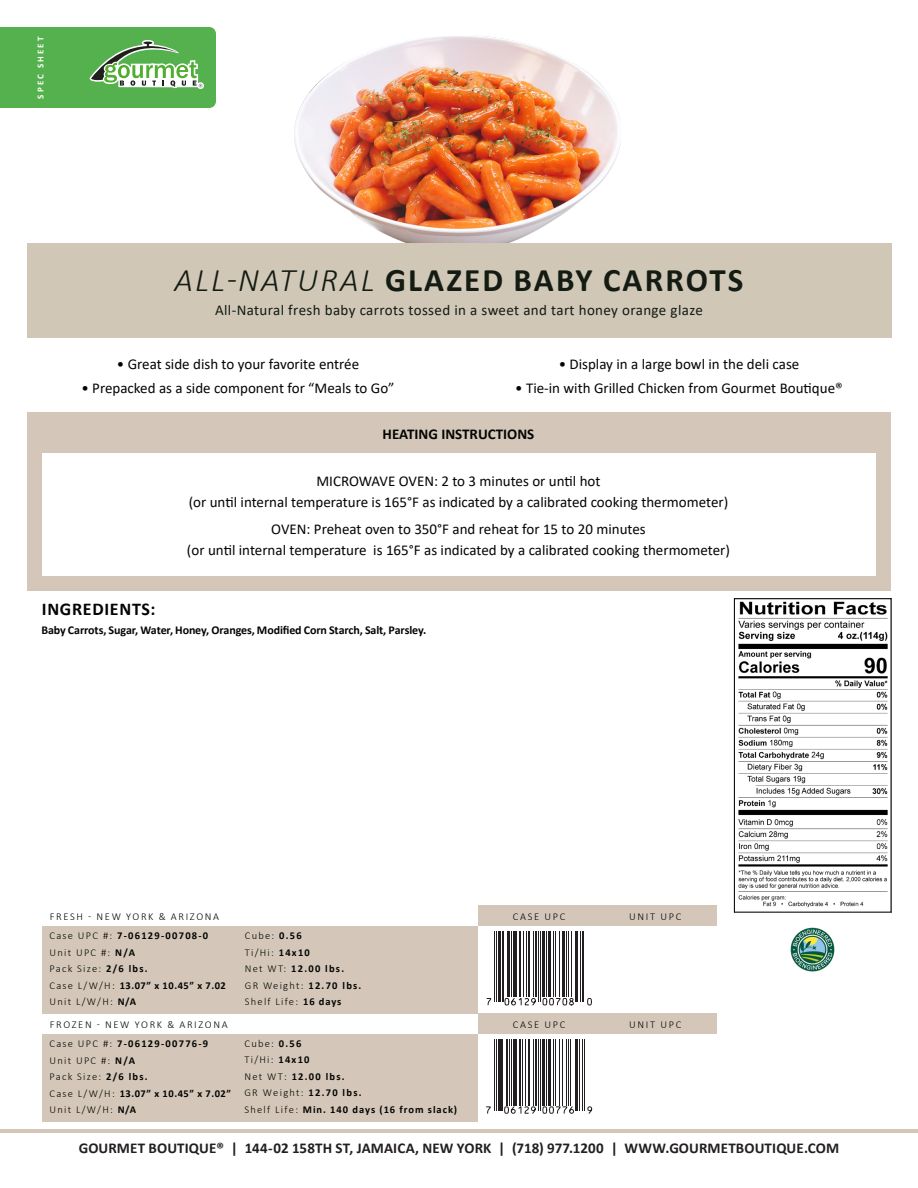
<style>
.page{position:relative;width:918px;height:1188px;background:#fff}
.page>*{position:absolute;margin:0;border:0;box-sizing:border-box;transform-origin:0 0}
.Product_Name{font:700 33px "Calibri";letter-spacing:.065em;color:#131b13}
.product_description{font:700 18px "Calibri";letter-spacing:.04em;color:#040503}
.product_description-2{font:15px "Calibri";color:#040503}
.t1{font:700 15px "Calibri";letter-spacing:.005em;color:#231f20}
.product_description-3{font:15px "Calibri";letter-spacing:.025em;color:#131b13}
.product_description-4{font:700 15px "Calibri";color:#040503}
.product_description-5{font:700 12px "Calibri";letter-spacing:-.01em;color:#040503}
.product_description-6{font:700 10.5px/16.5px "Calibri";letter-spacing:.09em;color:#040503}
.product_description-7{font:300 10.5px "Calibri";letter-spacing:.14em;color:#040503}
.product_description-8{font:300 10.5px "Calibri";letter-spacing:.12em;color:#040503}
.product_description-9{font:700 10.5px "Calibri";letter-spacing:.12em;color:#040503}
.product_description-10{font:300 10.5px "Calibri";letter-spacing:.16em;color:#040503}
.t2{font:700 9px "Calibri";letter-spacing:.245em;color:#fff}
.s1{font-weight:300;font-style:italic}
.s2{font-weight:300}
.s3{font-weight:700}
</style>
<div class="page">
<img style="left:294px;top:36px;width:327px;height:207px">
<hr style="left:0;top:1129px;width:918px;height:3px;background:#d4c7b9">
<svg style="left:0;top:27px;width:216px;height:81px;background:#64b55c"></svg>
<div style="left:42px;top:926px;width:436px;height:88px;background:#d4c7b9"></div>
<div style="left:478px;top:1014px;width:238px;height:20px;background:#d4c7b9"></div>
<div style="left:478px;top:906px;width:238px;height:20px;background:#d4c7b9"></div>
<div style="left:27px;top:412px;width:864px;height:179px;background:#d4c7b9"></div>
<div style="left:27px;top:243px;width:864px;height:95px;background:#d0c7b7"></div>
<div style="left:42px;top:1034px;width:436px;height:88px;background:#d4c7b9"></div>
<hr style="left:494px;top:1039px;width:1px;height:71px;background:#231f20">
<hr style="left:496px;top:1039px;width:1px;height:71px;background:#231f20">
<hr style="left:498px;top:1039px;width:3px;height:71px;background:#231f20">
<hr style="left:501px;top:1039px;width:2px;height:71px;background:#231f20">
<hr style="left:506px;top:1039px;width:2px;height:66px;background:#231f20">
<hr style="left:509px;top:1039px;width:1px;height:66px;background:#231f20">
<hr style="left:511px;top:1039px;width:1px;height:66px;background:#231f20">
<hr style="left:513px;top:1039px;width:4px;height:66px;background:#231f20">
<hr style="left:519px;top:1039px;width:2px;height:66px;background:#231f20">
<hr style="left:523px;top:1039px;width:1px;height:66px;background:#231f20">
<hr style="left:525px;top:1039px;width:1px;height:66px;background:#231f20">
<hr style="left:528px;top:1039px;width:2px;height:66px;background:#231f20">
<hr style="left:533px;top:1039px;width:1px;height:66px;background:#231f20">
<hr style="left:535px;top:1039px;width:2px;height:66px;background:#231f20">
<hr style="left:538px;top:1039px;width:1px;height:71px;background:#231f20">
<hr style="left:540px;top:1039px;width:1px;height:71px;background:#231f20">
<hr style="left:542px;top:1039px;width:3px;height:66px;background:#231f20">
<hr style="left:546px;top:1039px;width:1px;height:66px;background:#231f20">
<hr style="left:548px;top:1039px;width:3px;height:66px;background:#231f20">
<hr style="left:553px;top:1039px;width:1px;height:66px;background:#231f20">
<hr style="left:555px;top:1039px;width:1px;height:66px;background:#231f20">
<hr style="left:559px;top:1039px;width:1px;height:66px;background:#231f20">
<hr style="left:562px;top:1039px;width:1px;height:66px;background:#231f20">
<hr style="left:566px;top:1039px;width:1px;height:66px;background:#231f20">
<hr style="left:568px;top:1039px;width:1px;height:66px;background:#231f20">
<hr style="left:570px;top:1039px;width:1px;height:66px;background:#231f20">
<hr style="left:575px;top:1039px;width:3px;height:71px;background:#231f20">
<hr style="left:579px;top:1039px;width:1px;height:71px;background:#231f20">
<hr style="left:582px;top:1039px;width:1px;height:71px;background:#231f20">
<hr style="left:584px;top:1039px;width:1px;height:71px;background:#231f20">
<svg style="left:486px;top:1106px;width:107px;height:8px"></svg>
<hr style="left:494px;top:931px;width:1px;height:71px;background:#231f20">
<hr style="left:496px;top:931px;width:1px;height:71px;background:#231f20">
<hr style="left:498px;top:931px;width:3px;height:71px;background:#231f20">
<hr style="left:502px;top:931px;width:2px;height:71px;background:#231f20">
<hr style="left:507px;top:931px;width:1px;height:66px;background:#231f20">
<hr style="left:509px;top:931px;width:1px;height:66px;background:#231f20">
<hr style="left:511px;top:931px;width:1px;height:66px;background:#231f20">
<hr style="left:513px;top:931px;width:4px;height:66px;background:#231f20">
<hr style="left:519px;top:931px;width:2px;height:66px;background:#231f20">
<hr style="left:523px;top:931px;width:1px;height:66px;background:#231f20">
<hr style="left:526px;top:931px;width:1px;height:66px;background:#231f20">
<hr style="left:528px;top:931px;width:2px;height:66px;background:#231f20">
<hr style="left:533px;top:931px;width:1px;height:66px;background:#231f20">
<hr style="left:535px;top:931px;width:2px;height:66px;background:#231f20">
<hr style="left:538px;top:931px;width:1px;height:71px;background:#231f20">
<hr style="left:540px;top:931px;width:1px;height:71px;background:#231f20">
<hr style="left:542px;top:931px;width:3px;height:66px;background:#231f20">
<hr style="left:546px;top:931px;width:1px;height:66px;background:#231f20">
<hr style="left:548px;top:931px;width:3px;height:66px;background:#231f20">
<hr style="left:553px;top:931px;width:1px;height:66px;background:#231f20">
<hr style="left:555px;top:931px;width:1px;height:66px;background:#231f20">
<hr style="left:559px;top:931px;width:1px;height:66px;background:#231f20">
<hr style="left:562px;top:931px;width:3px;height:66px;background:#231f20">
<hr style="left:566px;top:931px;width:1px;height:66px;background:#231f20">
<hr style="left:568px;top:931px;width:1px;height:66px;background:#231f20">
<hr style="left:571px;top:931px;width:1px;height:66px;background:#231f20">
<hr style="left:575px;top:931px;width:3px;height:71px;background:#231f20">
<hr style="left:580px;top:931px;width:1px;height:71px;background:#231f20">
<hr style="left:582px;top:931px;width:1px;height:71px;background:#231f20">
<hr style="left:584px;top:931px;width:1px;height:71px;background:#231f20">
<svg style="left:486px;top:997px;width:106px;height:9px"></svg>
<img style="left:738px;top:601px;width:150px;height:307px">
<div style="left:734px;top:598px;width:157px;height:315px;border:1px solid #040503"></div>
<div style="left:42px;top:454px;width:834px;height:122px;background:#fff"></div>
<img style="left:791px;top:928px;width:44px;height:44px">
<p class="t2" style="left:34px;top:99px;width:64px;rotate:-90deg">SPEC SHEET</p>
<p class="Product_Name" style="left:175px;top:256px;width:570px"><span class="s1">ALL-NATURAL</span> GLAZED BABY CARROTS</p>
<p class="product_description-3" style="left:215px;top:299px;width:489px">All-Natural fresh baby carrots tossed in a sweet and tart honey orange glaze</p>
<p class="product_description-2" style="left:117px;top:353px;width:244px">• Great side dish to your favorite entrée</p>
<p class="product_description-2" style="left:81px;top:377px;width:315px">• Prepacked as a side component for “Meals to Go”</p>
<p class="product_description-2" style="left:559px;top:353px;width:242px">• Display in a large bowl in the deli case</p>
<p class="product_description-2" style="left:515px;top:377px;width:329px">• Tie-in with Grilled Chicken from Gourmet Boutique®</p>
<p class="product_description-4" style="left:383px;top:423px;width:153px">HEATING INSTRUCTIONS</p>
<p class="product_description-2" style="left:316px;top:471px;width:286px">MICROWAVE OVEN: 2 to 3 minutes or until hot</p>
<p class="product_description-2" style="left:189px;top:492px;width:541px">(or until internal temperature is 165°F as indicated by a calibrated cooking thermometer)</p>
<p class="product_description-2" style="left:271px;top:519px;width:376px">OVEN: Preheat oven to 350°F and reheat for 15 to 20 minutes</p>
<p class="product_description-2" style="left:187px;top:540px;width:545px">(or until internal temperature is 165°F as indicated by a calibrated cooking thermometer)</p>
<p class="product_description" style="left:42px;top:596px;width:115px">INGREDIENTS:</p>
<p class="product_description-5" style="left:42px;top:621px;width:386px">Baby Carrots, Sugar, Water, Honey, Oranges, Modified Corn Starch, Salt, Parsley.</p>
<p class="product_description-10" style="left:50px;top:910px;width:171px">FRESH - NEW YORK &amp; ARIZONA</p>
<p class="product_description-9" style="left:50px;top:928px;width:160px"><span class="s2">Case UPC #:</span> 7-06129-00708-0</p>
<p class="product_description-7" style="left:50px;top:946px;width:87px">Unit UPC #: <span class="s3">N/A</span></p>
<p class="product_description-8" style="left:50px;top:962px;width:100px">Pack Size: <span class="s3">2/6 lbs.</span></p>
<p class="product_description-6" style="left:50px;top:977px;width:178px"><span class="s2">Case L/W/H:</span> 13.07” x 10.45” x 7.02</p>
<p class="product_description-7" style="left:50px;top:995px;width:88px">Unit L/W/H: <span class="s3">N/A</span></p>
<p class="product_description-10" style="left:50px;top:1018px;width:180px">FROZEN - NEW YORK &amp; ARIZONA</p>
<p class="product_description-9" style="left:50px;top:1036px;width:160px"><span class="s2">Case UPC #:</span> 7-06129-00776-9</p>
<p class="product_description-7" style="left:50px;top:1054px;width:87px">Unit UPC #: <span class="s3">N/A</span></p>
<p class="product_description-8" style="left:50px;top:1070px;width:100px">Pack Size: <span class="s3">2/6 lbs.</span></p>
<p class="product_description-6" style="left:50px;top:1085px;width:183px"><span class="s2">Case L/W/H:</span> 13.07” x 10.45” x 7.02”</p>
<p class="product_description-7" style="left:50px;top:1103px;width:88px">Unit L/W/H: <span class="s3">N/A</span></p>
<p class="product_description-7" style="left:245px;top:929px;width:58px">Cube: <span class="s3">0.56</span></p>
<p class="product_description-7" style="left:245px;top:946px;width:67px">Ti/Hi: <span class="s3">14x10</span></p>
<p class="product_description-6" style="left:245px;top:960px;width:101px"><span class="s2">Net WT:</span> 12.00 lbs.</p>
<p class="product_description-8" style="left:245px;top:979px;width:118px">GR Weight: <span class="s3">12.70 lbs.</span></p>
<p class="product_description-8" style="left:245px;top:995px;width:98px">Shelf Life: <span class="s3">16 days</span></p>
<p class="product_description-6" style="left:244px;top:1035px;width:214px"><span class="s2">Cube:</span> 0.56<br><span class="s2">Ti/Hi:</span> 14x10<br><span class="s2">Net WT:</span> 12.00 lbs.<br><span class="s2">GR Weight:</span> 12.70 lbs.<br><span class="s2">Shelf Life:</span> Min. 140 days (16 from slack)</p>
<p class="product_description-7" style="left:513px;top:910px;width:54px">CASE UPC</p>
<p class="product_description-7" style="left:513px;top:1018px;width:54px">CASE UPC</p>
<p class="product_description-7" style="left:629px;top:910px;width:54px">UNIT UPC</p>
<p class="product_description-7" style="left:629px;top:1018px;width:54px">UNIT UPC</p>
<p class="t1" style="left:79px;top:1138px;width:762px">GOURMET BOUTIQUE® | 144-02 158TH ST, JAMAICA, NEW YORK | (718) 977.1200 | WWW.GOURMETBOUTIQUE.COM</p>
</div>
